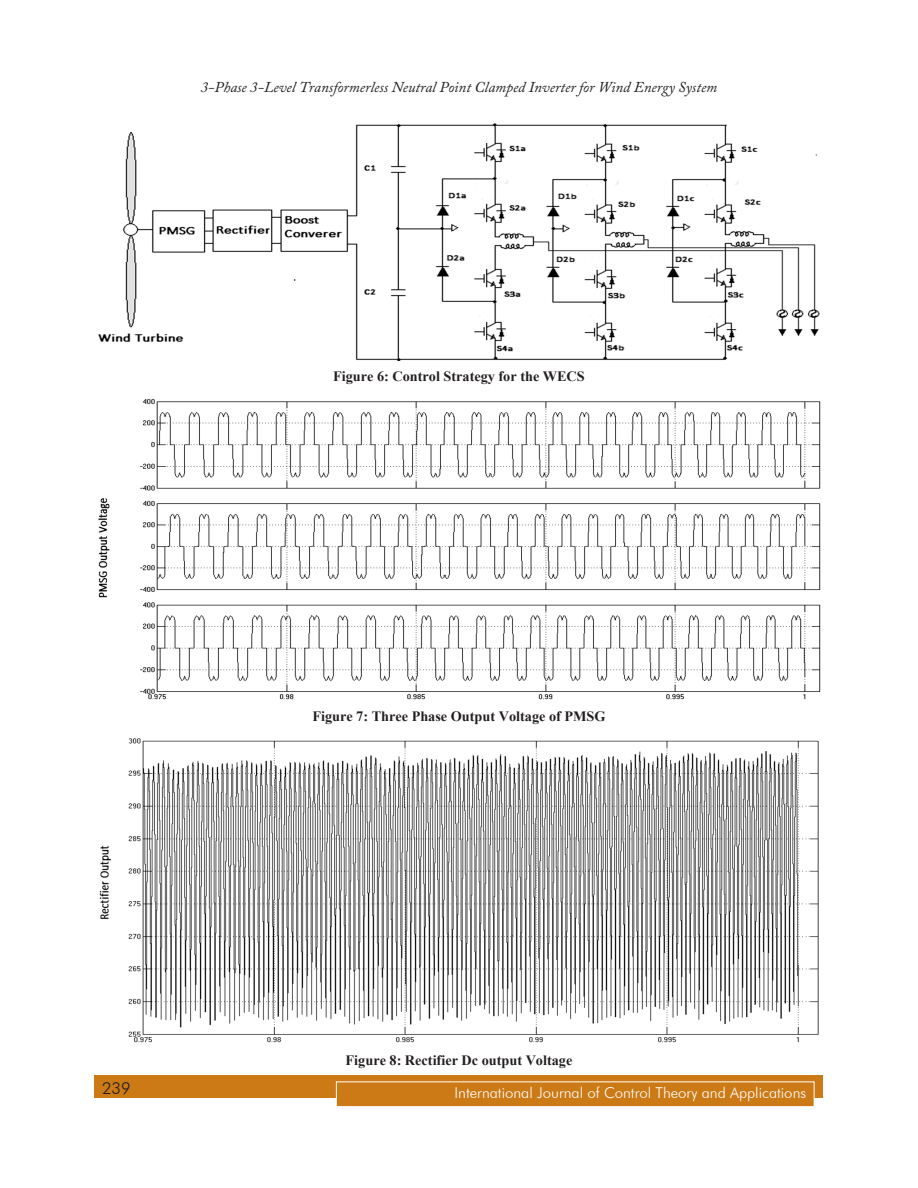
<style>
.page{position:relative;width:918px;height:1188px;background:#fff}
.page>*{position:absolute;margin:0;border:0;box-sizing:border-box;transform-origin:0 0}
.t1{font:300 16.5px "Futura BT";color:#231f20}
.t2{font:italic 15px "Adobe Caslon Pro";color:#231f20}
.t3{font:300 15px "Futura BT";color:#fff}
.t4{font:700 14.25px "Times New Roman";color:#231f20}
</style>
<div class="page">
<div style="left:94px;top:1076px;width:730px;height:22px;background:#cb7a16"></div>
<div style="left:336px;top:1082px;width:478px;height:25px;background:#cb7a16"></div>
<div style="left:336px;top:1082px;width:478px;height:25px;border:1px solid #fff"></div>
<img style="left:98px;top:123px;width:722px;height:238px">
<img style="left:98px;top:399px;width:723px;height:301px">
<img style="left:99px;top:738px;width:720px;height:305px">
<p class="t2" style="left:201px;top:78px;width:518px">3-Phase 3-Level Transformerless Neutral Point Clamped Inverter for Wind Energy System</p>
<p class="t4" style="left:333px;top:367px;width:253px">Figure 6: Control Strategy for the WECS</p>
<p class="t4" style="left:312px;top:707px;width:294px">Figure 7: Three Phase Output Voltage of PMSG</p>
<p class="t4" style="left:346px;top:1050px;width:228px">Figure 8: Rectifier Dc output Voltage</p>
<p class="t1" style="left:102px;top:1078px;width:30px">239</p>
<p class="t3" style="left:455px;top:1084px;width:353px">International Journal of Control Theory and Applications</p>
</div>
